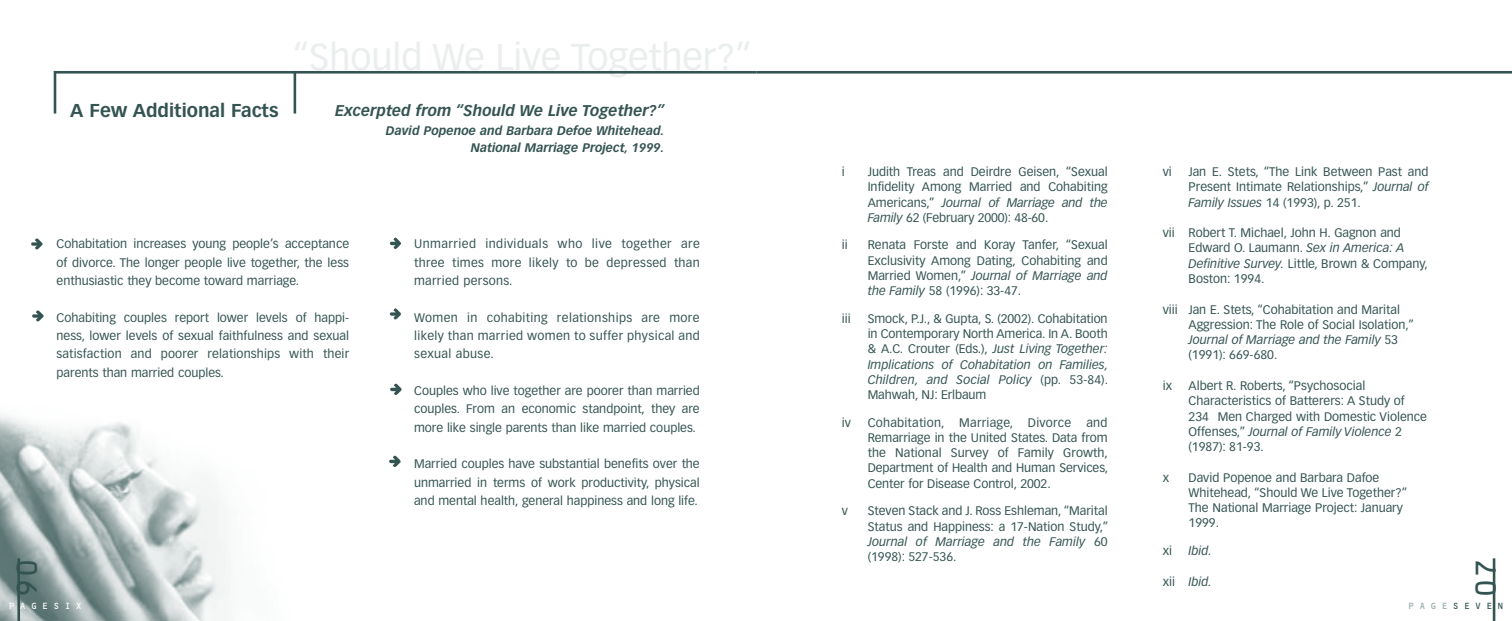
<style>
.page{position:relative;width:1512px;height:621px;background:#fff}
.page>*{position:absolute;margin:0;border:0;box-sizing:border-box;transform-origin:0 0}
.t1{font:27.45px "OCRB Alternate";color:#345452}
.t2{font:700 18.3px "Vectora LH";color:#345452}
.t3{font:italic 700 15.3px "Vectora LH";color:#345452}
.t4{font:12.15px/15.3px "Vectora LH";color:#345452;text-align:justify}
.t5{font:italic 700 12.15px/16.8px "Vectora LH";color:#345452;text-align:right}
.t6{font:italic 12.15px "Vectora LH";color:#345452}
.t7{font:9.15px "OCRB";letter-spacing:.5em;color:#345452}
.t8{font:9.15px "OCRB";letter-spacing:.5em;color:#fff}
.s1{font-style:italic}
.s2{font-style:normal}
.s3{color:#99a9a9}
</style>
<div class="page">
<img style="left:0;top:414px;width:230px;height:207px">
<img style="left:31px;top:238px;width:12px;height:12px">
<img style="left:32px;top:310px;width:12px;height:12px">
<img style="left:389px;top:237px;width:12px;height:12px">
<img style="left:389px;top:308px;width:12px;height:12px">
<img style="left:390px;top:383px;width:12px;height:12px">
<img style="left:389px;top:455px;width:12px;height:12px">
<hr style="left:55px;top:71px;width:701px;height:3px;background:#345452">
<hr style="left:756px;top:71px;width:756px;height:3px;background:#345452">
<hr style="left:54px;top:71px;width:2px;height:43px;background:#345452">
<hr style="left:294px;top:71px;width:2px;height:43px;background:#345452">
<hr style="left:1493px;top:558px;width:2px;height:63px;background:#345452">
<hr style="left:17px;top:558px;width:3px;height:63px;background:#345452">
<h2 class="t2" style="left:70px;top:99px;width:210px">A Few Additional Facts</h2>
<p class="t3" style="left:335px;top:102px;width:331px">Excerpted from “Should We Live Together?”</p>
<p class="t5" style="left:386px;top:122px;width:280px">David Popenoe and Barbara Defoe Whitehead.<br>National Marriage Project, 1999.</p>
<p class="t4" style="left:57px;top:235px;width:294px;line-height:18.3px">Cohabitation increases young people’s acceptance of divorce. The longer people live together, the less enthusiastic they become toward marriage.</p>
<p class="t4" style="left:57px;top:308px;width:294px;line-height:18.3px">Cohabiting couples report lower levels of happi&shy;ness, lower levels of sexual faithfulness and sexual satisfaction and poorer relationships with their parents than married couples.</p>
<h1 class="t1" style="left:42px;top:558px;width:41px;rotate:90deg">06</h1>
<p class="t8" style="left:8px;top:600px;width:75px">PAGESIX</p>
<p class="t4" style="left:414px;top:235px;width:287px;line-height:18.3px">Unmarried individuals who live together are three times more likely to be depressed than married persons.</p>
<p class="t4" style="left:414px;top:308px;width:287px;line-height:18.3px">Women in cohabiting relationships are more likely than married women to suffer physical and sexual abuse.</p>
<p class="t4" style="left:414px;top:382px;width:287px;line-height:18.3px">Couples who live together are poorer than married couples. From an economic standpoint, they are more like single parents than like married couples.</p>
<p class="t4" style="left:414px;top:455px;width:287px;line-height:18.3px">Married couples have substantial benefits over the unmarried in terms of work productivity, physical and mental health, general happiness and long life.</p>
<p class="t4" style="left:842px;top:164px;width:4px">i</p>
<p class="t4" style="left:868px;top:164px;width:242px">Judith Treas and Deirdre Geisen, “Sexual Infidelity Among Married and Cohabiting Americans,” <span class="s1">Journal of Marriage and the Family</span> 62 (February 2000): 48-60.</p>
<p class="t4" style="left:842px;top:238px;width:7px">ii</p>
<p class="t4" style="left:868px;top:238px;width:241px">Renata Forste and Koray Tanfer, “Sexual Exclusivity Among Dating, Cohabiting and Married Women,” <span class="s1">Journal of Marriage and the Family</span> 58 (1996): 33-47.</p>
<p class="t4" style="left:842px;top:311px;width:10px">iii</p>
<p class="t4" style="left:868px;top:311px;width:242px">Smock, P.J., &amp; Gupta, S. (2002). Cohabitation in Contemporary North America. In A. Booth &amp; A.C. Crouter (Eds.), <span class="s1">Just Living Together:<br>Implications of Cohabitation on Families, Children, and Social Policy</span> (pp. 53-84).<br>Mahwah, NJ: Erlbaum</p>
<p class="t4" style="left:842px;top:415px;width:11px">iv</p>
<p class="t4" style="left:868px;top:415px;width:242px">Cohabitation, Marriage, Divorce and Remarriage in the United States. Data from the National Survey of Family Growth, Department of Health and Human Services, Center for Disease Control, 2002.</p>
<p class="t4" style="left:842px;top:503px;width:8px">v</p>
<p class="t4" style="left:868px;top:503px;width:242px">Steven Stack and J. Ross Eshleman, “Marital Status and Happiness: a 17-Nation Study,” <span class="s1">Journal of Marriage and the Family</span> 60 (1998): 527-536.</p>
<p class="t4" style="left:1163px;top:164px;width:11px">vi</p>
<p class="t4" style="left:1189px;top:164px;width:241px">Jan E. Stets, “The Link Between Past and Present Intimate Relationships,” <span class="s1">Journal of Family Issues</span> 14 (1993), p. 251.</p>
<p class="t4" style="left:1189px;top:225px;width:241px;text-align:left;text-indent:-26px">vii Robert T. Michael, John H. Gagnon and Edward O. Laumann. <span class="s1">Sex in America: A Definitive Survey.</span> Little, Brown &amp; Company, Boston: 1994.</p>
<p class="t4" style="left:1189px;top:302px;width:227px;text-align:left;text-indent:-26px">viii Jan E. Stets, “Cohabitation and Marital Aggression: The Role of Social Isolation,” <span class="s1">Journal of Marriage and the Family</span> 53 (1991): 669-680.</p>
<p class="t4" style="left:1163px;top:378px;width:11px">ix</p>
<p class="t4" style="left:1189px;top:378px;width:240px;text-align:left">Albert R. Roberts, “Psychosocial Characteristics of Batterers: A Study of 234 Men Charged with Domestic Violence Offenses,” <span class="s1">Journal of Family Violence</span> 2 (1987): 81-93.</p>
<p class="t4" style="left:1163px;top:470px;width:8px">x</p>
<p class="t4" style="left:1189px;top:470px;width:220px;text-align:left">David Popenoe and Barbara Dafoe<br>Whitehead, “Should We Live Together?”<br>The National Marriage Project: January<br>1999.</p>
<p class="t4" style="left:1163px;top:543px;width:11px">xi</p>
<p class="t6" style="left:1189px;top:544px;width:25px">Ibid.</p>
<p class="t6" style="left:1163px;top:574px;width:51px"><span class="s2">xii</span> Ibid.</p>
<h1 class="t1" style="left:1471px;top:598px;width:41px;rotate:-90deg">07</h1>
<p class="t7" style="left:1408px;top:600px;width:98px"><span class="s3">PAGE</span>SEVEN</p>
</div>
